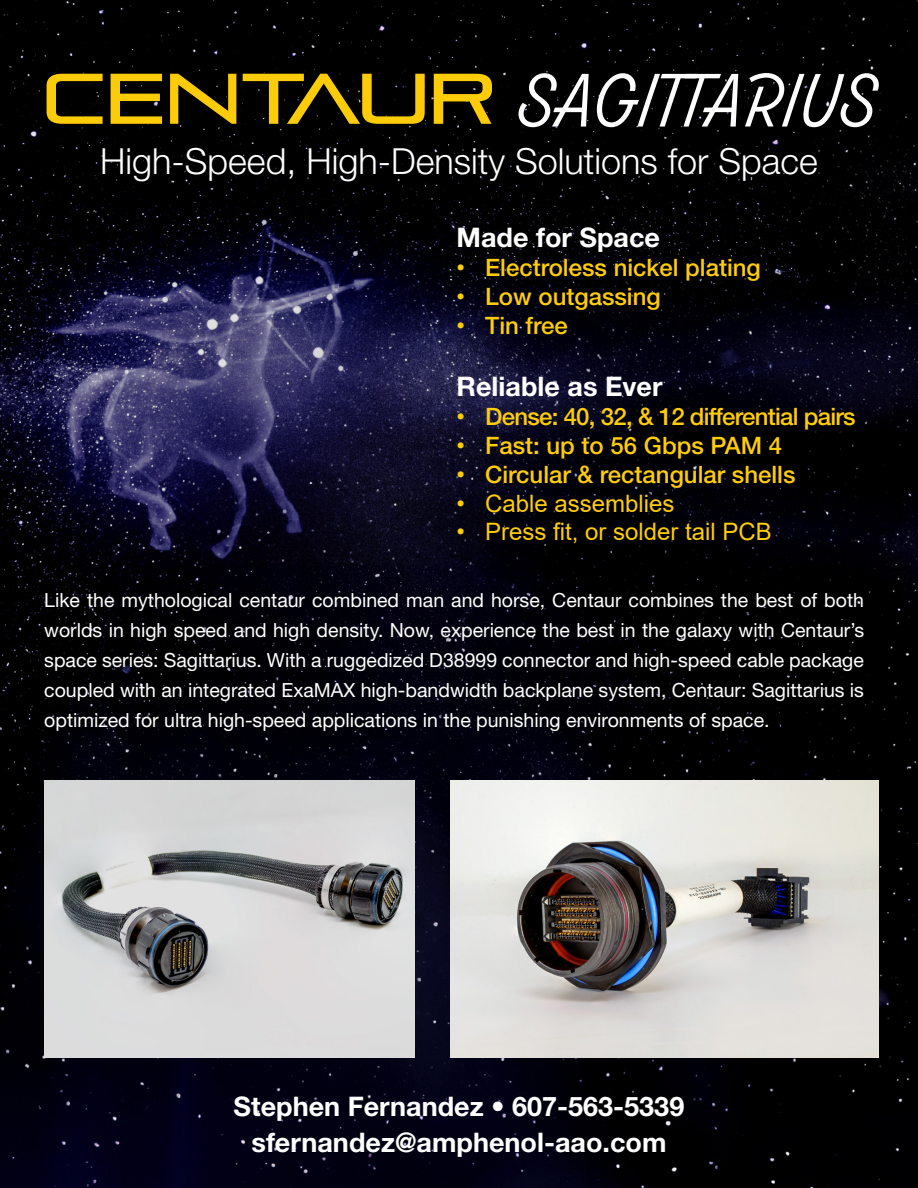
<style>
.page{position:relative;width:918px;height:1188px;background:#fff}
.page>*{position:absolute;margin:0;border:0;box-sizing:border-box;transform-origin:0 0}
.t1{font:71.1px "Pirulen Rg";color:#fdcc09}
.t2{font:500 67.5px "Alkaline";letter-spacing:.02em;color:#fff}
.t3{font:300 36px "Helvetica Neue LT Std";color:#fff}
.t4{font:700 27px "Helvetica Neue LT Std";color:#fff}
.t5{font:500 24px "Helvetica Neue LT Std";color:#fecd08}
.t6{font:24px "Arial";color:#fecd08}
.t7{font:500 24px "Helvetica Neue LT Std";letter-spacing:-.03em;color:#fecd08}
.t8{font:19.5px/30px "Helvetica Neue LT Std";color:#fff;text-align:justify}
.s1{font-family:"Arial";font-weight:400}
</style>
<div class="page">
<img style="left:0;top:0;width:918px;height:1188px">
<img style="left:450px;top:781px;width:428px;height:277px">
<img style="left:44px;top:781px;width:370px;height:277px">
<p class="t1" style="left:42px;top:56px;width:454px">CENTAUR</p>
<p class="t2" style="left:518px;top:58px;width:360px">SAGITTARIUS</p>
<p class="t3" style="left:100px;top:140px;width:719px">High-Speed, High-Density Solutions for Space</p>
<p class="t4" style="left:457px;top:221px;width:205px">Made for Space</p>
<p class="t5" style="left:457px;top:253px;width:306px"><span class="s1">•</span> Electroless nickel plating</p>
<p class="t5" style="left:457px;top:282px;width:206px"><span class="s1">•</span> Low outgassing</p>
<p class="t5" style="left:457px;top:311px;width:113px"><span class="s1">•</span> Tin free</p>
<p class="t4" style="left:457px;top:370px;width:207px">Reliable as Ever</p>
<p class="t7" style="left:457px;top:402px;width:400px"><span class="s1">•</span> Dense: 40, 32, &amp; 12 differential pairs</p>
<p class="t5" style="left:457px;top:431px;width:327px"><span class="s1">•</span> Fast: up to 56 Gbps PAM 4</p>
<p class="t5" style="left:457px;top:460px;width:340px"><span class="s1">•</span> Circular &amp; rectangular shells</p>
<p class="t6" style="left:457px;top:487px;width:219px">• Cable assemblies</p>
<p class="t6" style="left:457px;top:516px;width:317px">• Press fit, or solder tail PCB</p>
<p class="t8" style="left:44px;top:585px;width:821px">Like the mythological centaur combined man and horse, Centaur combines the best of both worlds in high speed and high density. Now, experience the best in the galaxy with Centaur’s space series: Sagittarius. With a ruggedized D38999 connector and high-speed cable package coupled with an integrated ExaMAX high-bandwidth backplane system, Centaur: Sagittarius is optimized for ultra high-speed applications in the punishing environments of space.</p>
<p class="t4" style="left:234px;top:1090px;width:452px">Stephen Fernandez • 607-563-5339</p>
<p class="t4" style="left:252px;top:1126px;width:416px">sfernandez@amphenol-aao.com</p>
</div>
